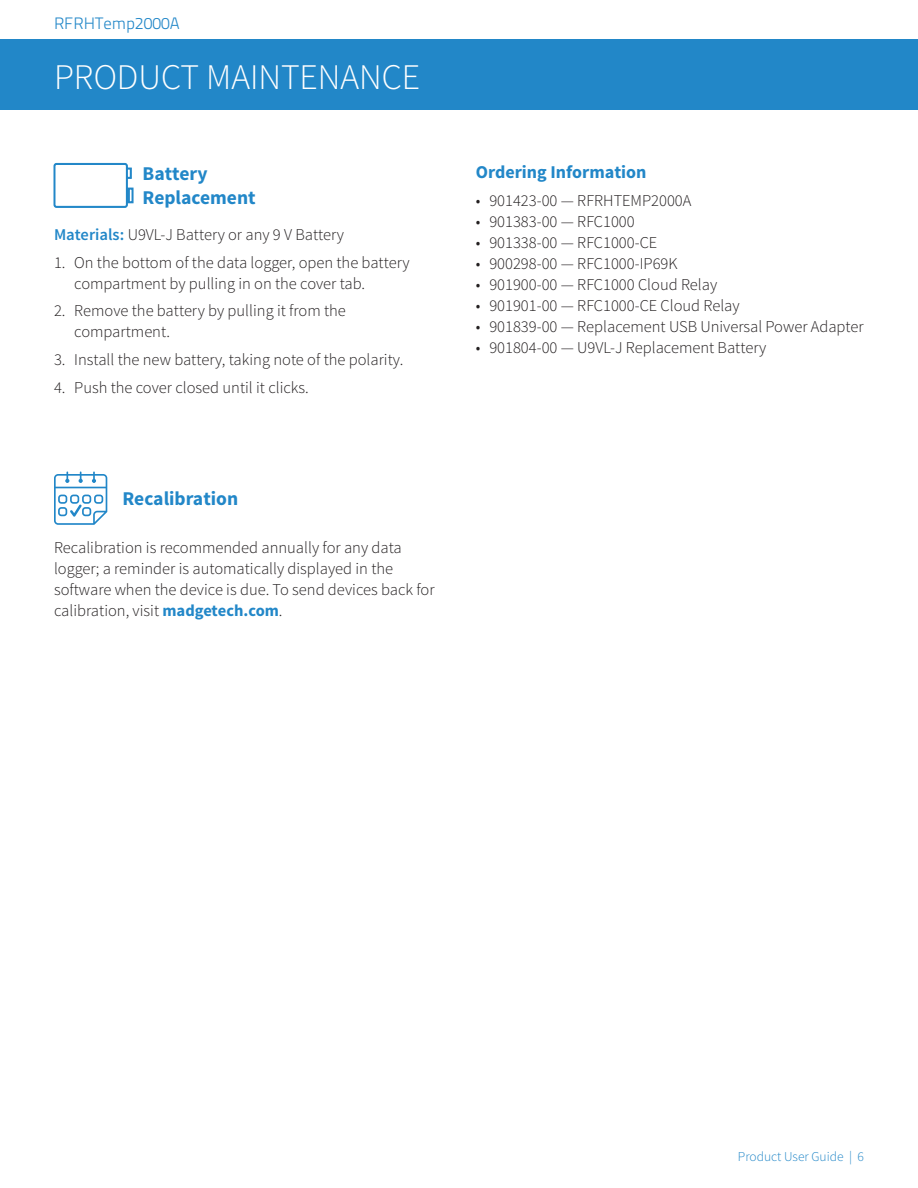
<style>
.page{position:relative;width:918px;height:1188px;background:#fff}
.page>*{position:absolute;margin:0;border:0;box-sizing:border-box;transform-origin:0 0}
.t1{font:300 36px "Source Sans Pro";color:#fff}
.t2{font:700 19.5px/24px "Source Sans Pro";color:#2287c8}
.Subheads{font:700 18px "Source Sans Pro";color:#2287c8}
.t3{font:300 16.5px/21px "Source Sans Pro";color:#231f20}
.t4{font:300 16.5px "Titillium Text 22 L";color:#2287c8}
.t5{font:300 13.5px "Source Sans Pro";color:#2287c8}
.s1{font-weight:600;color:#2287c8}
.s2{font-weight:700;color:#2287c8}
</style>
<div class="page">
<div style="left:0;top:39px;width:918px;height:71px;background:#2287c8"></div>
<svg style="left:54px;top:472px;width:53px;height:53px"></svg>
<svg style="left:54px;top:163px;width:79px;height:45px"></svg>
<p class="t4" style="left:54px;top:12px;width:127px">RFRHTemp2000A</p>
<p class="t1" style="left:54px;top:55px;width:368px">PRODUCT MAINTENANCE</p>
<p class="t2" style="left:143px;top:162px;width:115px">Battery<br>Replacement</p>
<p class="t3" style="left:54px;top:224px;width:292px"><span class="s1">Materials:</span> U9VL-J Battery or any 9 V Battery</p>
<p class="t3" style="left:74px;top:252px;width:337px;text-indent:-20px">1. On the bottom of the data logger, open the battery compartment by pulling in on the cover tab.</p>
<p class="t3" style="left:74px;top:301px;width:273px;text-indent:-20px">2. Remove the battery by pulling it from the compartment.</p>
<p class="t3" style="left:54px;top:349px;width:351px">3. Install the new battery, taking note of the polarity.</p>
<p class="t3" style="left:54px;top:377px;width:256px">4. Push the cover closed until it clicks.</p>
<p class="t2" style="left:122px;top:487px;width:117px">Recalibration</p>
<p class="t3" style="left:54px;top:537px;width:382px">Recalibration is recommended annually for any data logger; a reminder is automatically displayed in the software when the device is due. To send devices back for calibration, visit <span class="s2">madgetech.com</span>.</p>
<p class="Subheads" style="left:476px;top:161px;width:172px">Ordering Information</p>
<p class="t3" style="left:476px;top:190px;width:217px">• 901423-00 — RFRHTEMP2000A</p>
<p class="t3" style="left:476px;top:211px;width:160px">• 901383-00 — RFC1000</p>
<p class="t3" style="left:476px;top:232px;width:183px">• 901338-00 — RFC1000-CE</p>
<p class="t3" style="left:476px;top:253px;width:203px">• 900298-00 — RFC1000-IP69K</p>
<p class="t3" style="left:476px;top:274px;width:243px">• 901900-00 — RFC1000 Cloud Relay</p>
<p class="t3" style="left:476px;top:295px;width:265px">• 901901-00 — RFC1000-CE Cloud Relay</p>
<p class="t3" style="left:476px;top:316px;width:389px">• 901839-00 — Replacement USB Universal Power Adapter</p>
<p class="t3" style="left:476px;top:337px;width:292px">• 901804-00 — U9VL-J Replacement Battery</p>
<p class="t5" style="left:738px;top:1148px;width:128px">Product User Guide | 6</p>
</div>
